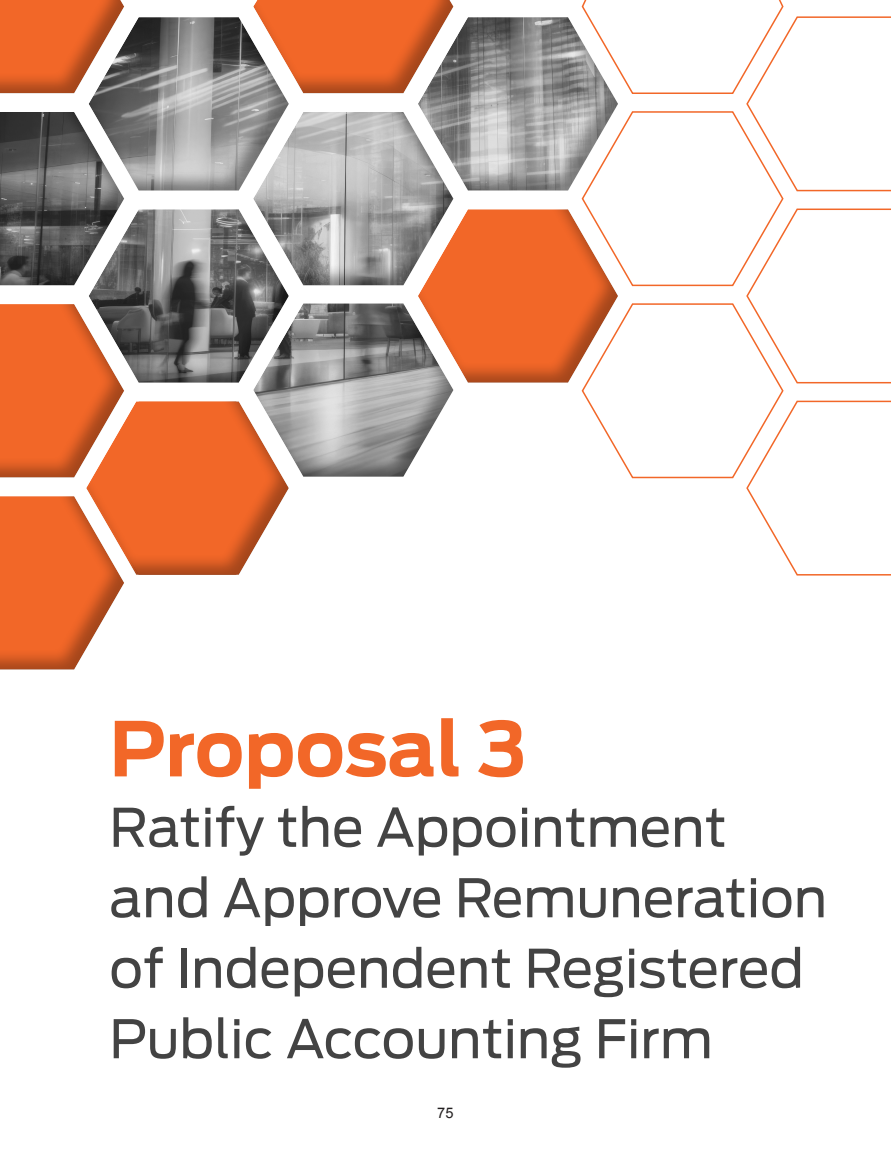
<style>
.page{position:relative;width:891px;height:1161px;background:#fff}
.page>*{position:absolute;margin:0;border:0;box-sizing:border-box;transform-origin:0 0}
.t1{font:700 75px "Antenna";color:#f26728}
.t2{font:52.8px/70.5px "Antenna";color:#434343}
.t3{font:14.55px "Arial";color:#231f20}
</style>
<div class="page">
<svg style="left:0;top:0;width:891px;height:576px"></svg>
<div style="left:0;top:494px;width:125px;height:177px;background:#000;opacity:.32"></div>
<h1 class="t1" style="left:109px;top:697px;width:419px">Proposal 3</h1>
<p class="t2" style="left:109px;top:791px;width:719px">Ratify the Appointment and Approve Remuneration of Independent Registered<br>Public Accounting Firm</p>
<p class="t3" style="left:437px;top:1105px;width:18px">75</p>
</div>
